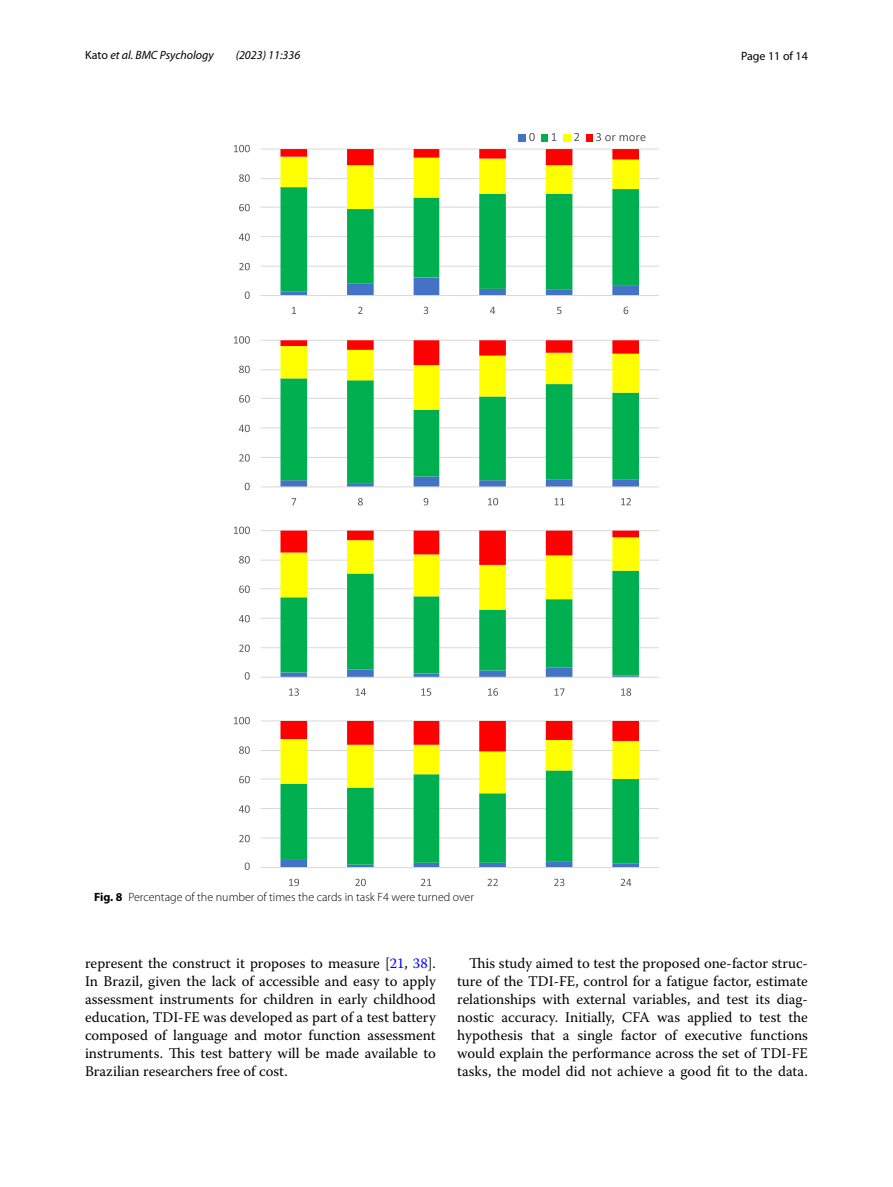
<style>
.page{position:relative;width:893px;height:1187px;background:#fff}
.page>*{position:absolute;margin:0;border:0;box-sizing:border-box;transform-origin:0 0}
.t1{font:14.7px/18px "Warnock Pro";color:#000;text-align:justify}
.t2{font:300 12px "Myriad Pro";color:#000}
.t3{font:italic 12px "Myriad Pro";color:#000}
.t4{font:12px "Myriad Pro";color:#000}
.s1{font-style:normal}
.s2{font-weight:700}
.s3{color:#00f}
</style>
<div class="page">
<hr style="left:261px;top:266px;width:398px;height:1px;background:#d9d9d9">
<hr style="left:261px;top:236px;width:398px;height:1px;background:#d9d9d9">
<hr style="left:261px;top:207px;width:398px;height:1px;background:#d9d9d9">
<hr style="left:261px;top:178px;width:398px;height:1px;background:#d9d9d9">
<hr style="left:261px;top:149px;width:398px;height:1px;background:#d9d9d9">
<svg style="left:280px;top:149px;width:359px;height:146px"></svg>
<hr style="left:261px;top:295px;width:398px;height:1px;background:#d9d9d9">
<svg style="left:245px;top:291px;width:5px;height:8px"></svg>
<svg style="left:239px;top:263px;width:11px;height:7px"></svg>
<svg style="left:239px;top:233px;width:11px;height:8px"></svg>
<svg style="left:239px;top:204px;width:11px;height:7px"></svg>
<svg style="left:239px;top:174px;width:11px;height:8px"></svg>
<svg style="left:234px;top:145px;width:16px;height:7px"></svg>
<svg style="left:292px;top:307px;width:4px;height:7px"></svg>
<svg style="left:358px;top:307px;width:5px;height:7px"></svg>
<svg style="left:424px;top:307px;width:4px;height:7px"></svg>
<svg style="left:490px;top:307px;width:5px;height:7px"></svg>
<svg style="left:557px;top:307px;width:4px;height:7px"></svg>
<svg style="left:624px;top:307px;width:4px;height:7px"></svg>
<div style="left:518px;top:134px;width:8px;height:7px;background:#4472c4"></div>
<svg style="left:529px;top:133px;width:6px;height:8px"></svg>
<div style="left:541px;top:134px;width:7px;height:7px;background:#00b050"></div>
<svg style="left:552px;top:133px;width:4px;height:8px"></svg>
<div style="left:563px;top:134px;width:7px;height:7px;background:#ff0"></div>
<svg style="left:574px;top:133px;width:5px;height:8px"></svg>
<div style="left:586px;top:134px;width:6px;height:7px;background:#f00"></div>
<svg style="left:596px;top:133px;width:49px;height:8px"></svg>
<hr style="left:261px;top:457px;width:398px;height:1px;background:#d9d9d9">
<hr style="left:261px;top:427px;width:398px;height:1px;background:#d9d9d9">
<hr style="left:261px;top:398px;width:398px;height:1px;background:#d9d9d9">
<hr style="left:261px;top:369px;width:398px;height:1px;background:#d9d9d9">
<hr style="left:261px;top:340px;width:398px;height:1px;background:#d9d9d9">
<svg style="left:280px;top:340px;width:359px;height:146px"></svg>
<hr style="left:261px;top:486px;width:398px;height:1px;background:#d9d9d9">
<svg style="left:245px;top:482px;width:5px;height:8px"></svg>
<svg style="left:239px;top:454px;width:11px;height:7px"></svg>
<svg style="left:239px;top:424px;width:11px;height:8px"></svg>
<svg style="left:239px;top:395px;width:11px;height:7px"></svg>
<svg style="left:239px;top:365px;width:11px;height:8px"></svg>
<svg style="left:234px;top:336px;width:16px;height:7px"></svg>
<svg style="left:291px;top:498px;width:5px;height:7px"></svg>
<svg style="left:358px;top:498px;width:5px;height:7px"></svg>
<svg style="left:424px;top:498px;width:4px;height:7px"></svg>
<svg style="left:488px;top:498px;width:10px;height:7px"></svg>
<svg style="left:554px;top:498px;width:10px;height:7px"></svg>
<svg style="left:621px;top:498px;width:10px;height:7px"></svg>
<hr style="left:261px;top:647px;width:398px;height:1px;background:#d9d9d9">
<hr style="left:261px;top:617px;width:398px;height:1px;background:#d9d9d9">
<hr style="left:261px;top:588px;width:398px;height:1px;background:#d9d9d9">
<hr style="left:261px;top:559px;width:398px;height:1px;background:#d9d9d9">
<hr style="left:261px;top:530px;width:398px;height:1px;background:#d9d9d9">
<svg style="left:280px;top:530px;width:359px;height:146px"></svg>
<hr style="left:261px;top:676px;width:398px;height:1px;background:#d9d9d9">
<svg style="left:245px;top:672px;width:5px;height:7px"></svg>
<svg style="left:239px;top:644px;width:11px;height:8px"></svg>
<svg style="left:239px;top:615px;width:11px;height:7px"></svg>
<svg style="left:239px;top:585px;width:11px;height:8px"></svg>
<svg style="left:239px;top:556px;width:11px;height:7px"></svg>
<svg style="left:234px;top:526px;width:16px;height:8px"></svg>
<svg style="left:289px;top:688px;width:10px;height:7px"></svg>
<svg style="left:356px;top:688px;width:10px;height:7px"></svg>
<svg style="left:421px;top:688px;width:10px;height:7px"></svg>
<svg style="left:488px;top:688px;width:10px;height:7px"></svg>
<svg style="left:554px;top:688px;width:11px;height:7px"></svg>
<svg style="left:621px;top:688px;width:10px;height:7px"></svg>
<hr style="left:261px;top:837px;width:398px;height:1px;background:#d9d9d9">
<hr style="left:261px;top:808px;width:398px;height:1px;background:#d9d9d9">
<hr style="left:261px;top:778px;width:398px;height:1px;background:#d9d9d9">
<hr style="left:261px;top:750px;width:398px;height:1px;background:#d9d9d9">
<hr style="left:261px;top:720px;width:398px;height:1px;background:#d9d9d9">
<svg style="left:280px;top:721px;width:359px;height:146px"></svg>
<hr style="left:261px;top:867px;width:398px;height:1px;background:#d9d9d9">
<svg style="left:245px;top:862px;width:5px;height:7px"></svg>
<svg style="left:239px;top:834px;width:11px;height:8px"></svg>
<svg style="left:239px;top:805px;width:11px;height:7px"></svg>
<svg style="left:239px;top:775px;width:11px;height:8px"></svg>
<svg style="left:239px;top:746px;width:11px;height:7px"></svg>
<svg style="left:234px;top:716px;width:16px;height:8px"></svg>
<svg style="left:289px;top:878px;width:10px;height:8px"></svg>
<svg style="left:355px;top:878px;width:11px;height:8px"></svg>
<svg style="left:421px;top:878px;width:10px;height:8px"></svg>
<svg style="left:488px;top:878px;width:10px;height:8px"></svg>
<svg style="left:554px;top:878px;width:10px;height:8px"></svg>
<svg style="left:621px;top:878px;width:10px;height:8px"></svg>
<p class="t3" style="left:85px;top:48px;width:130px"><span class="s1">Kato</span> et al. BMC Psychology</p>
<p class="t3" style="left:236px;top:48px;width:66px">(2023) 11:336</p>
<p class="t4" style="left:741px;top:48px;width:68px">Page 11 of 14</p>
<p class="t2" style="left:94px;top:890px;width:381px"><span class="s2">Fig. 8</span> Percentage of the number of times the cards in task F4 were turned over</p>
<p class="t1" style="left:85px;top:953px;width:352px">represent the construct it proposes to measure [<span class="s3">21</span>, <span class="s3">38</span>].<br>In Brazil, given the lack of accessible and easy to apply assessment instruments for children in early childhood education, TDI-FE was developed as part of a test battery composed of language and motor function assessment instruments. This test battery will be made available to Brazilian researchers free of cost.</p>
<p class="t1" style="left:457px;top:953px;width:352px;text-indent:12px">This study aimed to test the proposed one-factor struc&shy;ture of the TDI-FE, control for a fatigue factor, estimate relationships with external variables, and test its diag&shy;nostic accuracy. Initially, CFA was applied to test the hypothesis that a single factor of executive functions would explain the performance across the set of TDI-FE tasks, the model did not achieve a good fit to the data.</p>
</div>
